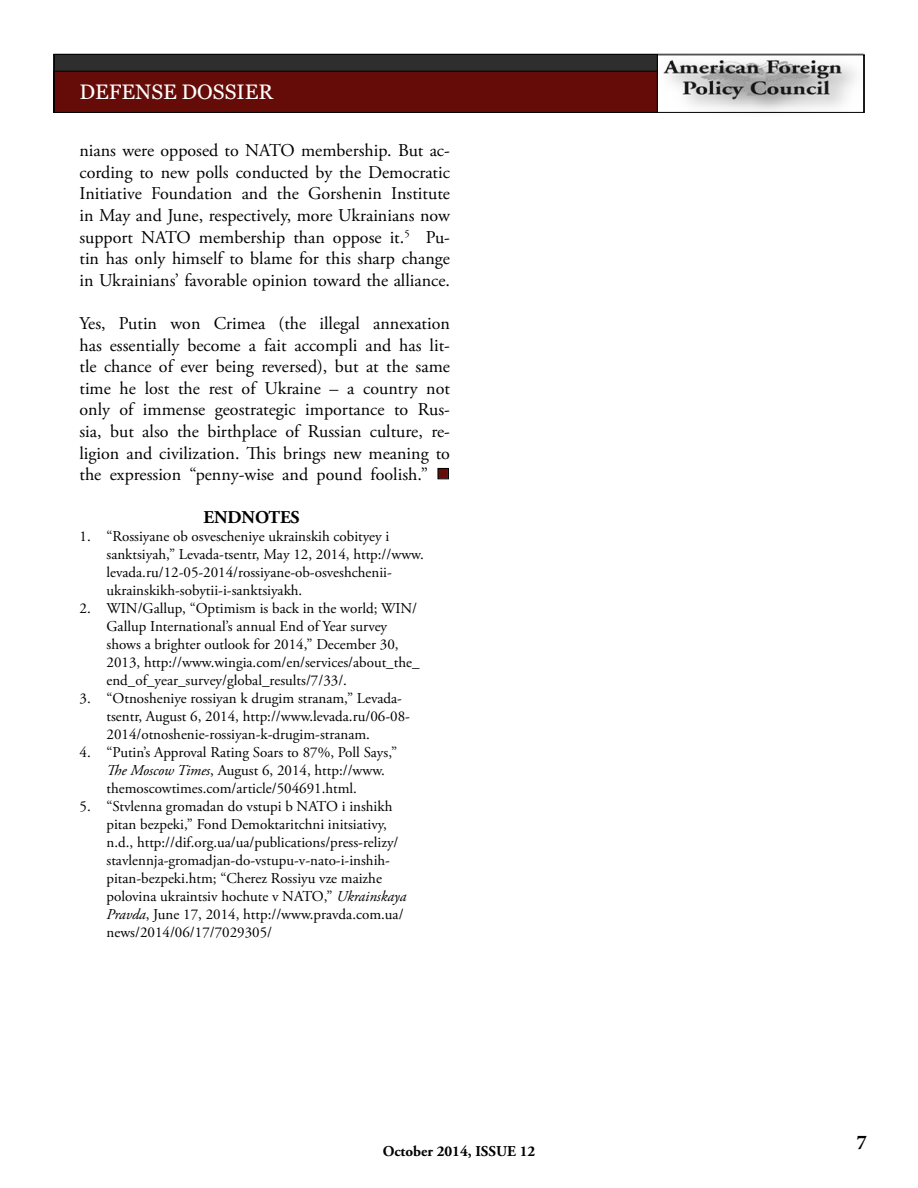
<style>
.page{position:relative;width:918px;height:1188px;background:#fff}
.page>*{position:absolute;margin:0;border:0;box-sizing:border-box;transform-origin:0 0}
.t1{font:21px "Georgia";color:#fff}
.t2{font:700 21px "Minion Pro";color:#000}
.t3{font:18px/21.6px "Adobe Garamond Pro";color:#000;text-align:justify}
.t4{font:700 18px "Adobe Garamond Pro";letter-spacing:-.005em;color:#000}
.t5{font:15px/18px "Adobe Garamond Pro";color:#000}
.t6{font:700 15px "Adobe Garamond Pro";color:#000}
.s1{color:#650c08}
.s2{font-style:italic}
</style>
<div class="page">
<div style="left:54px;top:54px;width:809px;height:19px;background:#2e2e2f"></div>
<div style="left:54px;top:54px;width:809px;height:19px;border:1px solid #000"></div>
<div style="left:54px;top:71px;width:807px;height:41px;background:#650c08"></div>
<div style="left:54px;top:71px;width:808px;height:42px;border:1px solid #000"></div>
<img style="left:659px;top:56px;width:203px;height:55px">
<div style="left:657px;top:54px;width:207px;height:59px;border:1px solid #000"></div>
<div style="left:438px;top:468px;width:11px;height:11px;border:1px solid #000"></div>
<h1 class="t1" style="left:79px;top:79px;width:195px">DEFENSE DOSSIER</h1>
<p class="t3" style="left:80px;top:140px;width:372px">nians were opposed to NATO membership. But ac&shy;cording to new polls conducted by the Democratic Initiative Foundation and the Gorshenin Institute in May and June, respectively, more Ukrainians now support NATO membership than oppose it.<sup>5</sup> Pu&shy;tin has only himself to blame for this sharp change in Ukrainians’ favorable opinion toward the alliance.</p>
<p class="t3" style="left:80px;top:313px;width:372px">Yes, Putin won Crimea (the illegal annexation has essentially become a fait accompli and has lit&shy;tle chance of ever being reversed), but at the same time he lost the rest of Ukraine – a country not only of immense geostrategic importance to Rus&shy;sia, but also the birthplace of Russian culture, re&shy;ligion and civilization. This brings new meaning to the expression “penny-wise and pound foolish.” <span class="s1">■</span></p>
<p class="t4" style="left:203px;top:507px;width:98px">ENDNOTES</p>
<p class="t5" style="left:106px;top:528px;width:319px;text-indent:-27px">1. “Rossiyane ob osvescheniye ukrainskih cobityey i sanktsiyah,” Levada-tsentr, May 12, 2014, http://www. levada.ru/12-05-2014/rossiyane-ob-osveshchenii&shy;ukrainskikh-sobytii-i-sanktsiyakh.</p>
<p class="t5" style="left:106px;top:600px;width:315px;text-indent:-27px">2. WIN/Gallup, “Optimism is back in the world; WIN/ Gallup International’s annual End of Year survey shows a brighter outlook for 2014,” December 30, 2013, http://www.wingia.com/en/services/about_the_ end_of_year_survey/global_results/7/33/.</p>
<p class="t5" style="left:106px;top:690px;width:305px;text-indent:-27px">3. “Otnosheniye rossiyan k drugim stranam,” Levada&shy;tsentr, August 6, 2014, http://www.levada.ru/06-08-<br>2014/otnoshenie-rossiyan-k-drugim-stranam.</p>
<p class="t5" style="left:106px;top:744px;width:292px;text-indent:-27px">4. “Putin’s Approval Rating Soars to 87%, Poll Says,”<br><span class="s2">The Moscow Times</span>, August 6, 2014, http://www. themoscowtimes.com/article/504691.html.</p>
<p class="t5" style="left:106px;top:798px;width:301px;text-indent:-27px">5. “Stvlenna gromadan do vstupi b NATO i inshikh pitan bezpeki,” Fond Demoktaritchni initsiativy, n.d., http://dif.org.ua/ua/publications/press-relizy/ stavlennja-gromadjan-do-vstupu-v-nato-i-inshih&shy;pitan-bezpeki.htm; “Cherez Rossiyu vze maizhe polovina ukraintsiv hochute v NATO,” <span class="s2">Ukrainskaya Pravda</span>, June 17, 2014, http://www.pravda.com.ua/ news/2014/06/17/7029305/</p>
<p class="t6" style="left:383px;top:1142px;width:154px">October 2014, ISSUE 12</p>
<h1 class="t2" style="left:856px;top:1128px;width:12px">7</h1>
</div>
